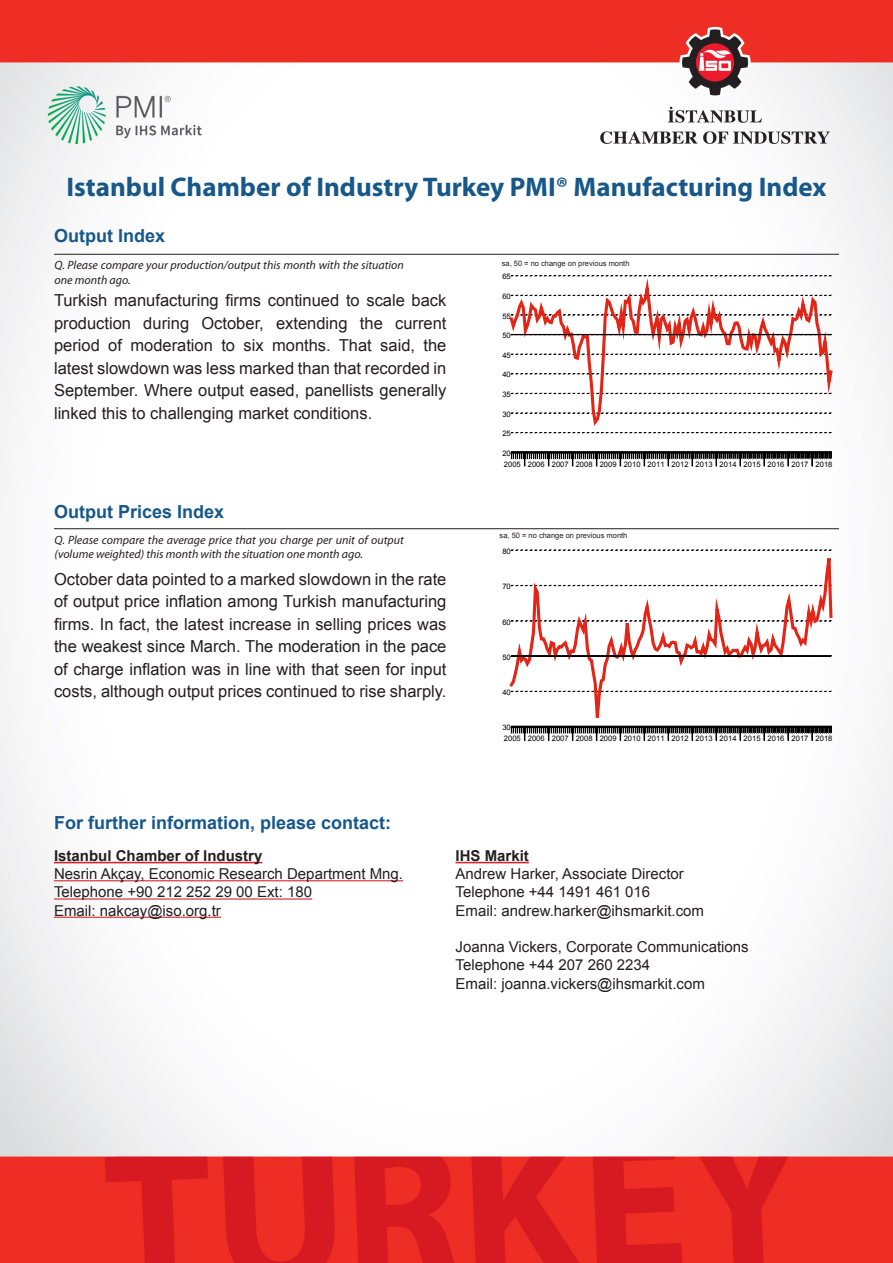
<style>
.page{position:relative;width:893px;height:1263px;background:#fff}
.page>*{position:absolute;margin:0;border:0;box-sizing:border-box;transform-origin:0 0}
.t1{font:700 27px "Myriad Pro";color:#175889}
.P1_Subheader{font:700 18px "Arial";color:#175889}
.P2_body_text{font:16.5px/22.5px "Arial";color:#231f20;text-align:justify}
.contact{font:15px "Arial";color:#231f20}
.contact-2{font:700 15px "Arial";color:#231f20}
.P2_question{font:italic 12px/14.4px "Myriad Pro";color:#231f20}
.t2{font:7.65px "Arial";letter-spacing:.005em;color:#000}
.graph_label{font:7.5px "Arial";color:#231f20}
</style>
<div class="page">
<img style="left:0;top:0;width:893px;height:1263px">
<hr style="left:54px;top:254px;width:785px;height:1px;background:#231f20">
<hr style="left:54px;top:528px;width:785px;height:1px;background:#231f20">
<hr style="left:54px;top:862px;width:208px;height:1px;background:#d1232a">
<hr style="left:54px;top:880px;width:349px;height:1px;background:#d1232a">
<hr style="left:54px;top:898px;width:258px;height:1px;background:#d1232a">
<hr style="left:54px;top:917px;width:167px;height:1px;background:#d1232a">
<hr style="left:455px;top:862px;width:74px;height:1px;background:#d1232a">
<svg style="left:511px;top:452px;width:321px;height:14px"></svg>
<svg style="left:511px;top:432px;width:320px;height:1px"></svg>
<svg style="left:508px;top:268px;width:326px;height:162px"></svg>
<div style="left:511px;top:334px;width:320px;height:1px;border:1px solid #000"></div>
<svg style="left:507px;top:521px;width:327px;height:239px"></svg>
<div style="left:511px;top:656px;width:320px;height:1px;border:1px solid #000"></div>
<h1 class="t1" style="left:67px;top:169px;width:761px">Istanbul Chamber of Industry Turkey PMI® Manufacturing Index</h1>
<p class="P1_Subheader" style="left:54px;top:224px;width:113px">Output Index</p>
<p class="P2_question" style="left:55px;top:258px;width:351px">Q. Please compare your production/output this month with the situation one month ago.</p>
<p class="P2_body_text" style="left:54px;top:289px;width:394px">Turkish manufacturing firms continued to scale back production during October, extending the current period of moderation to six months. That said, the latest slowdown was less marked than that recorded in September. Where output eased, panellists generally linked this to challenging market conditions.</p>
<p class="P1_Subheader" style="left:54px;top:500px;width:172px">Output Prices Index</p>
<p class="P2_question" style="left:55px;top:532px;width:351px">Q. Please compare the average price that you charge per unit of output (volume weighted) this month with the situation one month ago.</p>
<p class="P2_body_text" style="left:54px;top:568px;width:394px">October data pointed to a marked slowdown in the rate of output price inflation among Turkish manufacturing firms. In fact, the latest increase in selling prices was the weakest since March. The moderation in the pace of charge inflation was in line with that seen for input costs, although output prices continued to rise sharply.</p>
<p class="graph_label" style="left:502px;top:258px;width:129px">sa, 50 = no change on previous month</p>
<p class="t2" style="left:502px;top:272px;width:10px">65</p>
<p class="t2" style="left:502px;top:291px;width:10px">60</p>
<p class="t2" style="left:502px;top:311px;width:10px">55</p>
<p class="t2" style="left:502px;top:331px;width:10px">50</p>
<p class="t2" style="left:502px;top:350px;width:10px">45</p>
<p class="t2" style="left:502px;top:370px;width:10px">40</p>
<p class="t2" style="left:502px;top:389px;width:10px">35</p>
<p class="t2" style="left:502px;top:409px;width:10px">30</p>
<p class="t2" style="left:502px;top:429px;width:10px">25</p>
<p class="t2" style="left:502px;top:448px;width:10px">20</p>
<p class="t2" style="left:504px;top:459px;width:330px">2005 2006 2007 2008 2009 2010 2011 2012 2013 2014 2015 2016 2017 2018</p>
<p class="graph_label" style="left:500px;top:530px;width:129px">sa, 50 = no change on previous month</p>
<p class="t2" style="left:502px;top:546px;width:10px">80</p>
<p class="t2" style="left:502px;top:581px;width:10px">70</p>
<p class="t2" style="left:502px;top:617px;width:10px">60</p>
<p class="t2" style="left:502px;top:652px;width:10px">50</p>
<p class="t2" style="left:502px;top:687px;width:10px">40</p>
<p class="t2" style="left:502px;top:723px;width:10px">30</p>
<p class="t2" style="left:504px;top:734px;width:330px">2005 2006 2007 2008 2009 2010 2011 2012 2013 2014 2015 2016 2017 2018</p>
<p class="P1_Subheader" style="left:54px;top:810px;width:339px">For further information, please contact:</p>
<p class="contact-2" style="left:54px;top:846px;width:210px">Istanbul Chamber of Industry</p>
<p class="contact" style="left:54px;top:864px;width:351px">Nesrin Akçay, Economic Research Department Mng.</p>
<p class="contact" style="left:54px;top:882px;width:260px">Telephone +90 212 252 29 00 Ext: 180</p>
<p class="contact" style="left:54px;top:900px;width:168px">Email: nakcay@iso.org.tr</p>
<p class="contact-2" style="left:455px;top:846px;width:75px">IHS Markit</p>
<p class="contact" style="left:455px;top:864px;width:230px">Andrew Harker, Associate Director</p>
<p class="contact" style="left:455px;top:882px;width:196px">Telephone +44 1491 461 016</p>
<p class="contact" style="left:455px;top:900px;width:250px">Email: andrew.harker@ihsmarkit.com</p>
<p class="contact" style="left:455px;top:937px;width:295px">Joanna Vickers, Corporate Communications</p>
<p class="contact" style="left:455px;top:955px;width:196px">Telephone +44 207 260 2234</p>
<p class="contact" style="left:455px;top:973px;width:251px">Email: joanna.vickers@ihsmarkit.com</p>
</div>
